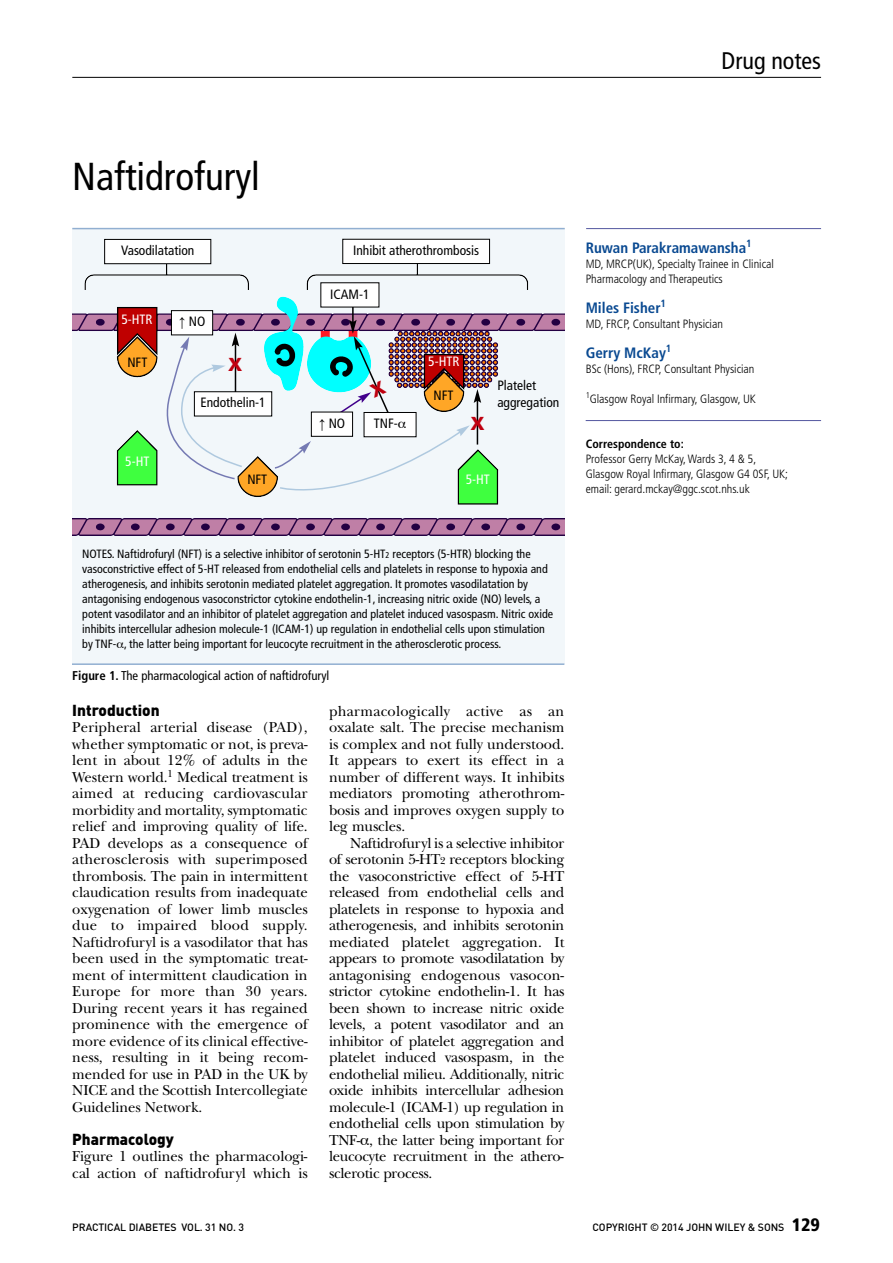
<style>
.page{position:relative;width:893px;height:1263px;background:#fff}
.page>*{position:absolute;margin:0;border:0;box-sizing:border-box;transform-origin:0 0}
.t1{font:condensed 39px "Frutiger";color:#000}
.t2{font:700 25.5px "Frutiger";color:#bf000f}
.t3{font:condensed 24px "Frutiger";color:#000}
.t4{font:900 15.75px "DIN";color:#000}
.t5{font:15px/16.5px "New Baskerville";letter-spacing:-.005em;color:#000;text-align:justify}
.t6{font:700 condensed 15px "Frutiger";color:#094991}
.t7{font:condensed 13.5px/16.5px "Frutiger";color:#000}
.t8{font:condensed 13.5px "Frutiger";color:#fff}
.t9{font:condensed 12.75px "Frutiger";color:#000}
.t10{font:condensed 12px/15px "Frutiger";color:#000}
.t11{font:300 condensed 12px/15px "Frutiger";color:#000}
.t12{font:700 condensed 12px "Frutiger";color:#000}
.t13{font:500 10.5px "DIN";letter-spacing:-.005em;color:#000}
.s1{font-family:"Arial";font-stretch:normal}
.s2{font-size:8.4px}
.s3{font-weight:700}
.s4{font-size:10.5px}
.s5{font-family:"Frutiger";font-weight:900;font-stretch:condensed;font-size:18px}
</style>
<div class="page">
<svg style="left:72px;top:77px;width:749px;height:1px"></svg>
<svg style="left:585px;top:420px;width:236px;height:1px"></svg>
<svg style="left:586px;top:228px;width:235px;height:1px"></svg>
<div style="left:72px;top:229px;width:492px;height:435px;background:#f2f7fa"></div>
<img style="left:72px;top:260px;width:492px;height:275px">
<hr style="left:72px;top:228px;width:492px;height:1px;background:#91afd1">
<hr style="left:72px;top:663px;width:492px;height:2px;background:#91afd1">
<div style="left:105px;top:240px;width:105px;height:23px;background:#fff"></div>
<div style="left:104px;top:239px;width:107px;height:25px;border:1px solid #000"></div>
<div style="left:172px;top:311px;width:40px;height:24px;background:#fff"></div>
<div style="left:171px;top:310px;width:42px;height:25px;border:1px solid #000"></div>
<div style="left:343px;top:240px;width:146px;height:23px;background:#fff"></div>
<div style="left:342px;top:239px;width:148px;height:25px;border:1px solid #000"></div>
<svg style="left:153px;top:333px;width:89px;height:146px"></svg>
<div style="left:195px;top:392px;width:76px;height:24px;background:#fff"></div>
<div style="left:321px;top:283px;width:57px;height:24px;background:#fff"></div>
<svg style="left:275px;top:301px;width:206px;height:206px"></svg>
<h3 class="t3" style="left:721px;top:47px;width:101px">Drug notes</h3>
<h1 class="t1" style="left:72px;top:154px;width:189px">Naftidrofuryl</h1>
<p class="t7" style="left:121px;top:242px;width:75px">Vasodilatation</p>
<p class="t8" style="left:121px;top:312px;width:33px">5-HTR</p>
<p class="t7" style="left:127px;top:354px;width:21px">NFT</p>
<p class="t8" style="left:125px;top:454px;width:26px">5-HT</p>
<p class="t7" style="left:179px;top:314px;width:28px"><span class="s1">↑</span> NO</p>
<h2 class="t2" style="left:228px;top:348px;width:16px">x</h2>
<p class="t7" style="left:200px;top:395px;width:67px">Endothelin-1</p>
<p class="t7" style="left:247px;top:471px;width:21px">NFT</p>
<p class="t7" style="left:353px;top:242px;width:127px">Inhibit atherothrombosis</p>
<p class="t7" style="left:330px;top:286px;width:41px">ICAM-1</p>
<p class="t8" style="left:428px;top:354px;width:33px">5-HTR</p>
<p class="t7" style="left:433px;top:388px;width:21px">NFT</p>
<p class="t7" style="left:319px;top:415px;width:28px"><span class="s1">↑</span> NO</p>
<h2 class="t2" style="left:470px;top:406px;width:16px">x</h2>
<p class="t7" style="left:374px;top:415px;width:25px">TNF-</p>
<p class="t7" style="left:497px;top:377px;width:63px">Platelet aggregation</p>
<p class="t8" style="left:465px;top:472px;width:26px">5-HT</p>
<p class="t10" style="left:82px;top:546px;width:472px">NOTES. Naftidrofuryl (NFT) is a selective inhibitor of serotonin 5-HT<span class="s2">2</span> receptors (5-HTR) blocking the vasoconstrictive effect of 5-HT released from endothelial cells and platelets in response to hypoxia and atherogenesis, and inhibits serotonin mediated platelet aggregation. It promotes vasodilatation by antagonising endogenous vasoconstrictor cytokine endothelin-1, increasing nitric oxide (NO) levels, a potent vasodilator and an inhibitor of platelet aggregation and platelet induced vasospasm. Nitric oxide inhibits intercellular adhesion molecule-1 (ICAM-1) up regulation in endothelial cells upon stimulation by TNF- , the latter being important for leucocyte recruitment in the atherosclerotic process.</p>
<p class="t9" style="left:72px;top:669px;width:258px"><span class="s3">Figure 1.</span> The pharmacological action of naftidrofuryl</p>
<p class="t4" style="left:72px;top:699px;width:89px">Introduction</p>
<p class="t5" style="left:72px;top:719px;width:237px">Peripheral arterial disease (PAD), whether symptomatic or not, is preva&shy;lent in about 12% of adults in the Western world.<sup>1</sup> Medical treatment is aimed at reducing cardiovascular morbidity and mortality, symptomatic relief and improving quality of life.<br>PAD develops as a consequence of atherosclerosis with superimposed thrombosis. The pain in intermittent claudication results from inadequate oxygenation of lower limb muscles due to impaired blood supply.<br>Naftidrofuryl is a vasodilator that has been used in the symptomatic treat&shy;ment of intermittent claudication in Europe for more than 30 years.<br>During recent years it has regained prominence with the emergence of more evidence of its clinical effective&shy;ness, resulting in it being recom&shy;mended for use in PAD in the UK by NICE and the Scottish Intercollegiate Guidelines Network.</p>
<p class="t4" style="left:72px;top:1128px;width:103px">Pharmacology</p>
<p class="t5" style="left:72px;top:1148px;width:237px">Figure 1 outlines the pharmacologi&shy;cal action of naftidrofuryl which is</p>
<p class="t5" style="left:329px;top:702px;width:237px">pharmacologically active as an oxalate salt. The precise mechanism is complex and not fully understood.<br>It appears to exert its effect in a number of different ways. It inhibits mediators promoting atherothrom&shy;bosis and improves oxygen supply to leg muscles.</p>
<p class="t5" style="left:329px;top:834px;width:237px;text-indent:21px">Naftidrofuryl is a selective inhibitor of serotonin 5-HT<span class="s4">2</span> receptors blocking the vasoconstrictive effect of 5-HT released from endothelial cells and platelets in response to hypoxia and atherogenesis, and inhibits serotonin mediated platelet aggregation. It appears to promote vasodilatation by antagonising endogenous vasocon&shy;strictor cytokine endothelin-1. It has been shown to increase nitric oxide levels, a potent vasodilator and an inhibitor of platelet aggregation and platelet induced vasospasm, in the endothelial milieu. Additionally, nitric oxide inhibits intercellular adhesion molecule-1 (ICAM-1) up regulation in endothelial cells upon stimulation by TNF- , the latter being important for leucocyte recruitment in the athero&shy;sclerotic process.</p>
<p class="t6" style="left:585px;top:238px;width:167px">Ruwan Parakramawansha<sup>1</sup></p>
<p class="t11" style="left:585px;top:256px;width:190px">MD, MRCP(UK), Specialty Trainee in Clinical<br>Pharmacology and Therapeutics</p>
<p class="t6" style="left:585px;top:298px;width:82px">Miles Fisher<sup>1</sup></p>
<p class="t11" style="left:585px;top:316px;width:139px">MD, FRCP, Consultant Physician</p>
<p class="t6" style="left:585px;top:343px;width:87px">Gerry McKay<sup>1</sup></p>
<p class="t11" style="left:585px;top:361px;width:170px">BSc (Hons), FRCP, Consultant Physician</p>
<p class="t11" style="left:585px;top:391px;width:172px"><sup>1</sup>Glasgow Royal Infirmary, Glasgow, UK</p>
<p class="t12" style="left:585px;top:436px;width:100px">Correspondence to:</p>
<p class="t11" style="left:585px;top:451px;width:204px">Professor Gerry McKay, Wards 3, 4 &amp; 5,<br>Glasgow Royal Infirmary, Glasgow G4 0SF, UK; email: gerard.mckay@ggc.scot.nhs.uk</p>
<p class="t13" style="left:72px;top:1220px;width:173px">PRACTICAL DIABETES VOL. 31 NO. 3</p>
<p class="t13" style="left:592px;top:1220px;width:229px">COPYRIGHT © 2014 JOHN WILEY &amp; SONS <span class="s5">129</span></p>
</div>
